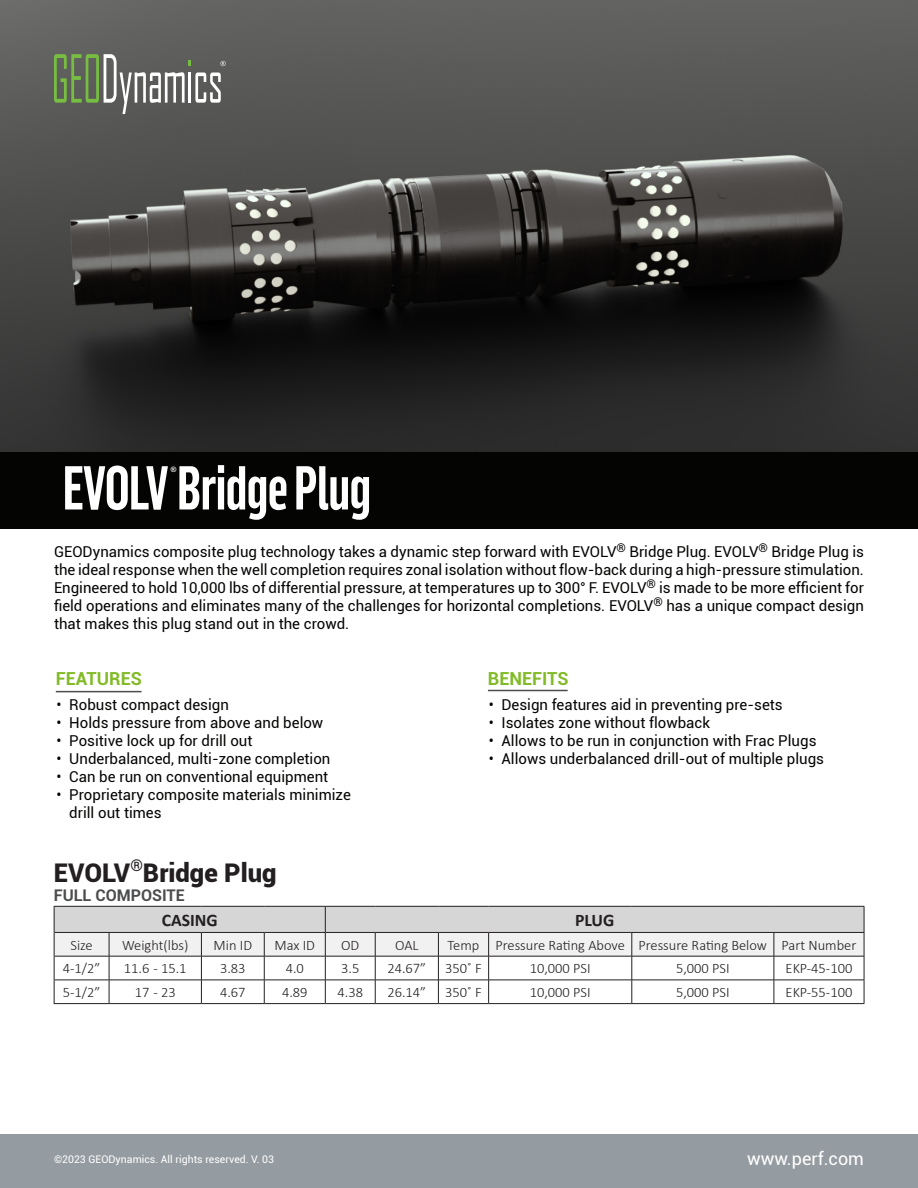
<style>
.page{position:relative;width:918px;height:1188px;background:#fff}
.page>*{position:absolute;margin:0;border:0;box-sizing:border-box;transform-origin:0 0}
.t1{font:600 60.75px "Flama Condensed";letter-spacing:-.02em;color:#fff;scale:.87 1}
.t2{font:900 25.8px "Roboto";color:#231f20}
.t3{font:700 18px "Roboto";color:#82bb27}
.t4{font:18px "Roboto";color:#fff}
.Table_Body{font:700 17.7px "Calibri";color:#231f20}
.t5{font:700 16.05px "Roboto";color:#4b4c4d}
.Bullet_Lists{font:15px/18px "Roboto";color:#040503;text-align:justify}
.Table_Body-2{font:300 14.4px "Calibri";color:#231f20}
.t6{font:10.5px "Roboto";color:#fff}
.t7{font:700 7.5px "Arial";color:#fff}
</style>
<div class="page">
<img style="left:0;top:0;width:918px;height:452px">
<div style="left:0;top:1134px;width:918px;height:54px;background:#959ca1"></div>
<div style="left:0;top:452px;width:918px;height:76px;background:#040503"></div>
<svg style="left:54px;top:54px;width:172px;height:60px;background:#777d70"></svg>
<hr style="left:56px;top:691px;width:86px;height:1px;background:#4b4c4d">
<hr style="left:488px;top:690px;width:80px;height:1px;background:#4b4c4d">
<hr style="left:54px;top:1003px;width:55px;height:1px;background:#231f20">
<hr style="left:109px;top:1003px;width:92px;height:1px;background:#231f20">
<hr style="left:201px;top:1003px;width:63px;height:1px;background:#231f20">
<hr style="left:264px;top:1003px;width:61px;height:1px;background:#231f20">
<hr style="left:325px;top:1003px;width:50px;height:1px;background:#231f20">
<hr style="left:375px;top:1003px;width:63px;height:1px;background:#231f20">
<hr style="left:438px;top:1003px;width:51px;height:1px;background:#231f20">
<hr style="left:489px;top:1003px;width:143px;height:1px;background:#231f20">
<hr style="left:632px;top:1003px;width:142px;height:1px;background:#231f20">
<hr style="left:774px;top:1003px;width:90px;height:1px;background:#231f20">
<svg style="left:54px;top:906px;width:811px;height:97px"></svg>
<h1 class="t1" style="left:63px;top:450px;width:356px">EVOLV Bridge Plug</h1>
<p class="t7" style="left:171px;top:464px;width:7px">®</p>
<p class="Bullet_Lists" style="left:54px;top:542px;width:812px">GEODynamics composite plug technology takes a dynamic step forward with EVOLV<sup>®</sup> Bridge Plug. EVOLV<sup>®</sup> Bridge Plug is the ideal response when the well completion requires zonal isolation without flow-back during a high-pressure stimulation.<br>Engineered to hold 10,000 lbs of differential pressure, at temperatures up to 300° F. EVOLV<sup>®</sup> is made to be more efficient for field operations and eliminates many of the challenges for horizontal completions. EVOLV<sup>®</sup> has a unique compact design that makes this plug stand out in the crowd.</p>
<p class="t3" style="left:56px;top:665px;width:87px">FEATURES</p>
<p class="Bullet_Lists" style="left:57px;top:696px;width:174px">• Robust compact design</p>
<p class="Bullet_Lists" style="left:57px;top:714px;width:268px">• Holds pressure from above and below</p>
<p class="Bullet_Lists" style="left:57px;top:732px;width:197px">• Positive lock up for drill out</p>
<p class="Bullet_Lists" style="left:57px;top:750px;width:275px">• Underbalanced, multi-zone completion</p>
<p class="Bullet_Lists" style="left:57px;top:768px;width:273px">• Can be run on conventional equipment</p>
<p class="Bullet_Lists" style="left:69px;top:786px;width:283px;text-indent:-13px">• Proprietary composite materials minimize drill out times</p>
<p class="t3" style="left:488px;top:665px;width:82px">BENEFITS</p>
<p class="Bullet_Lists" style="left:489px;top:696px;width:296px">• Design features aid in preventing pre-sets</p>
<p class="Bullet_Lists" style="left:489px;top:714px;width:223px">• Isolates zone without flowback</p>
<p class="Bullet_Lists" style="left:489px;top:732px;width:329px">• Allows to be run in conjunction with Frac Plugs</p>
<p class="Bullet_Lists" style="left:489px;top:750px;width:337px">• Allows underbalanced drill-out of multiple plugs</p>
<p class="t2" style="left:54px;top:854px;width:224px">EVOLV<sup>®</sup>Bridge Plug</p>
<p class="t5" style="left:54px;top:884px;width:133px">FULL COMPOSITE</p>
<p class="Table_Body" style="left:162px;top:908px;width:58px">CASING</p>
<p class="Table_Body" style="left:575px;top:908px;width:41px">PLUG</p>
<p class="Table_Body-2" style="left:70px;top:936px;width:24px">Size</p>
<p class="Table_Body-2" style="left:122px;top:936px;width:68px">Weight(lbs)</p>
<p class="Table_Body-2" style="left:214px;top:936px;width:40px">Min ID</p>
<p class="Table_Body-2" style="left:275px;top:936px;width:42px">Max ID</p>
<p class="Table_Body-2" style="left:341px;top:936px;width:20px">OD</p>
<p class="Table_Body-2" style="left:395px;top:936px;width:25px">OAL</p>
<p class="Table_Body-2" style="left:448px;top:936px;width:33px">Temp</p>
<p class="Table_Body-2" style="left:496px;top:936px;width:131px">Pressure Rating Above</p>
<p class="Table_Body-2" style="left:639px;top:936px;width:130px">Pressure Rating Below</p>
<p class="Table_Body-2" style="left:782px;top:936px;width:76px">Part Number</p>
<p class="Table_Body-2" style="left:63px;top:960px;width:39px">4-1/2”</p>
<p class="Table_Body-2" style="left:124px;top:960px;width:64px">11.6 - 15.1</p>
<p class="Table_Body-2" style="left:220px;top:960px;width:27px">3.83</p>
<p class="Table_Body-2" style="left:286px;top:960px;width:20px">4.0</p>
<p class="Table_Body-2" style="left:341px;top:960px;width:20px">3.5</p>
<p class="Table_Body-2" style="left:387px;top:960px;width:40px">24.67”</p>
<p class="Table_Body-2" style="left:445px;top:960px;width:38px">350˚ F</p>
<p class="Table_Body-2" style="left:530px;top:960px;width:62px">10,000 PSI</p>
<p class="Table_Body-2" style="left:676px;top:960px;width:55px">5,000 PSI</p>
<p class="Table_Body-2" style="left:786px;top:960px;width:68px">EKP-45-100</p>
<p class="Table_Body-2" style="left:63px;top:983px;width:39px">5-1/2”</p>
<p class="Table_Body-2" style="left:135px;top:983px;width:42px">17 - 23</p>
<p class="Table_Body-2" style="left:220px;top:983px;width:27px">4.67</p>
<p class="Table_Body-2" style="left:282px;top:983px;width:27px">4.89</p>
<p class="Table_Body-2" style="left:338px;top:983px;width:27px">4.38</p>
<p class="Table_Body-2" style="left:387px;top:983px;width:40px">26.14”</p>
<p class="Table_Body-2" style="left:445px;top:983px;width:38px">350˚ F</p>
<p class="Table_Body-2" style="left:530px;top:983px;width:62px">10,000 PSI</p>
<p class="Table_Body-2" style="left:676px;top:983px;width:55px">5,000 PSI</p>
<p class="Table_Body-2" style="left:786px;top:983px;width:68px">EKP-55-100</p>
<p class="t6" style="left:54px;top:1152px;width:222px">©2023 GEODynamics. All rights reserved. V. 03</p>
<p class="t4" style="left:747px;top:1146px;width:118px">www.perf.com</p>
</div>
